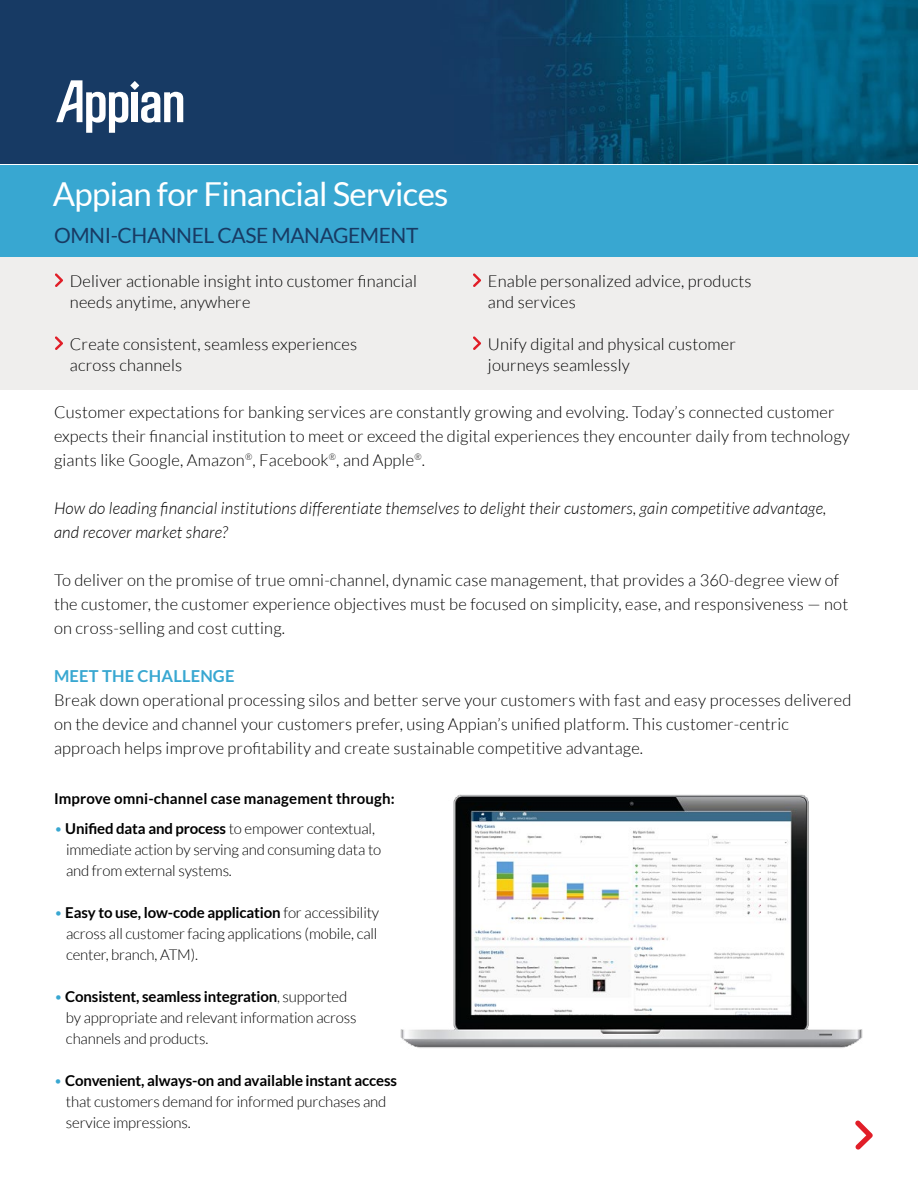
<style>
.page{position:relative;width:918px;height:1188px;background:#fff}
.page>*{position:absolute;margin:0;border:0;box-sizing:border-box;transform-origin:0 0}
.t1{font:33px "Lato";letter-spacing:-.02em;color:#fff}
.t2{font:21px "Lato";letter-spacing:-.02em;color:#183a63}
.t3{font:300 16.5px/24px "Lato";letter-spacing:.01em;color:#000}
.t4{font:italic 300 16.5px/24px "Lato";letter-spacing:.01em;color:#000}
.t5{font:700 16.5px "Lato";letter-spacing:.01em;color:#38a7d1}
.t6{font:300 15px/21px "Lato";letter-spacing:-.01em;color:#000}
.t7{font:700 15px "Lato";letter-spacing:.01em;color:#000}
.s1{color:#38a7d1}
.s2{font-weight:700}
</style>
<div class="page">
<img style="left:0;top:0;width:918px;height:163px">
<div style="left:0;top:166px;width:918px;height:92px;background:#38a7d1"></div>
<div style="left:0;top:258px;width:918px;height:132px;background:#efeeed"></div>
<svg style="left:55px;top:273px;width:8px;height:14px"></svg>
<svg style="left:55px;top:336px;width:8px;height:14px"></svg>
<svg style="left:473px;top:273px;width:8px;height:14px"></svg>
<svg style="left:473px;top:336px;width:8px;height:14px"></svg>
<svg style="left:855px;top:1120px;width:18px;height:30px"></svg>
<svg style="left:56px;top:80px;width:127px;height:53px"></svg>
<img style="left:400px;top:794px;width:463px;height:254px">
<h1 class="t1" style="left:53px;top:176px;width:397px">Appian for Financial Services</h1>
<p class="t2" style="left:54px;top:223px;width:366px">OMNI-CHANNEL CASE MANAGEMENT</p>
<p class="t3" style="left:70px;top:271px;width:349px;line-height:21px">Deliver actionable insight into customer financial needs anytime, anywhere</p>
<p class="t3" style="left:70px;top:334px;width:289px;line-height:21px">Create consistent, seamless experiences across channels</p>
<p class="t3" style="left:488px;top:271px;width:265px;line-height:21px">Enable personalized advice, products and services</p>
<p class="t3" style="left:488px;top:334px;width:249px;line-height:21px">Unify digital and physical customer journeys seamlessly</p>
<p class="t3" style="left:54px;top:400px;width:797px">Customer expectations for banking services are constantly growing and evolving. Today’s connected customer expects their financial institution to meet or exceed the digital experiences they encounter daily from technology giants like Google, Amazon<sup>®</sup>, Facebook<sup>®</sup>, and Apple<sup>®</sup>.</p>
<p class="t4" style="left:54px;top:496px;width:774px">How do leading financial institutions differentiate themselves to delight their customers, gain competitive advantage, and recover market share?</p>
<p class="t3" style="left:54px;top:568px;width:796px">To deliver on the promise of true omni-channel, dynamic case management, that provides a 360-degree view of the customer, the customer experience objectives must be focused on simplicity, ease, and responsiveness — not on cross-selling and cost cutting.</p>
<p class="t5" style="left:54px;top:666px;width:182px">MEET THE CHALLENGE</p>
<p class="t3" style="left:54px;top:688px;width:799px">Break down operational processing silos and better serve your customers with fast and easy processes delivered on the device and channel your customers prefer, using Appian’s unified platform. This customer-centric approach helps improve profitability and create sustainable competitive advantage.</p>
<p class="t7" style="left:54px;top:790px;width:342px">Improve omni-channel case management through:</p>
<p class="t6" style="left:66px;top:818px;width:317px;text-indent:-12px"><span class="s1">•</span> <span class="s2">Unified data and process</span> to empower contextual, immediate action by serving and consuming data to and from external systems.</p>
<p class="t6" style="left:66px;top:902px;width:315px;text-indent:-12px"><span class="s1">•</span> <span class="s2">Easy to use, low-code application</span> for accessibility across all customer facing applications (mobile, call center, branch, ATM).</p>
<p class="t6" style="left:66px;top:986px;width:292px;text-indent:-12px"><span class="s1">•</span> <span class="s2">Consistent, seamless integration</span>, supported by appropriate and relevant information across channels and products.</p>
<p class="t6" style="left:66px;top:1070px;width:332px;text-indent:-12px"><span class="s1">•</span> <span class="s2">Convenient, always-on and available instant access </span>that customers demand for informed purchases and service impressions.</p>
</div>
